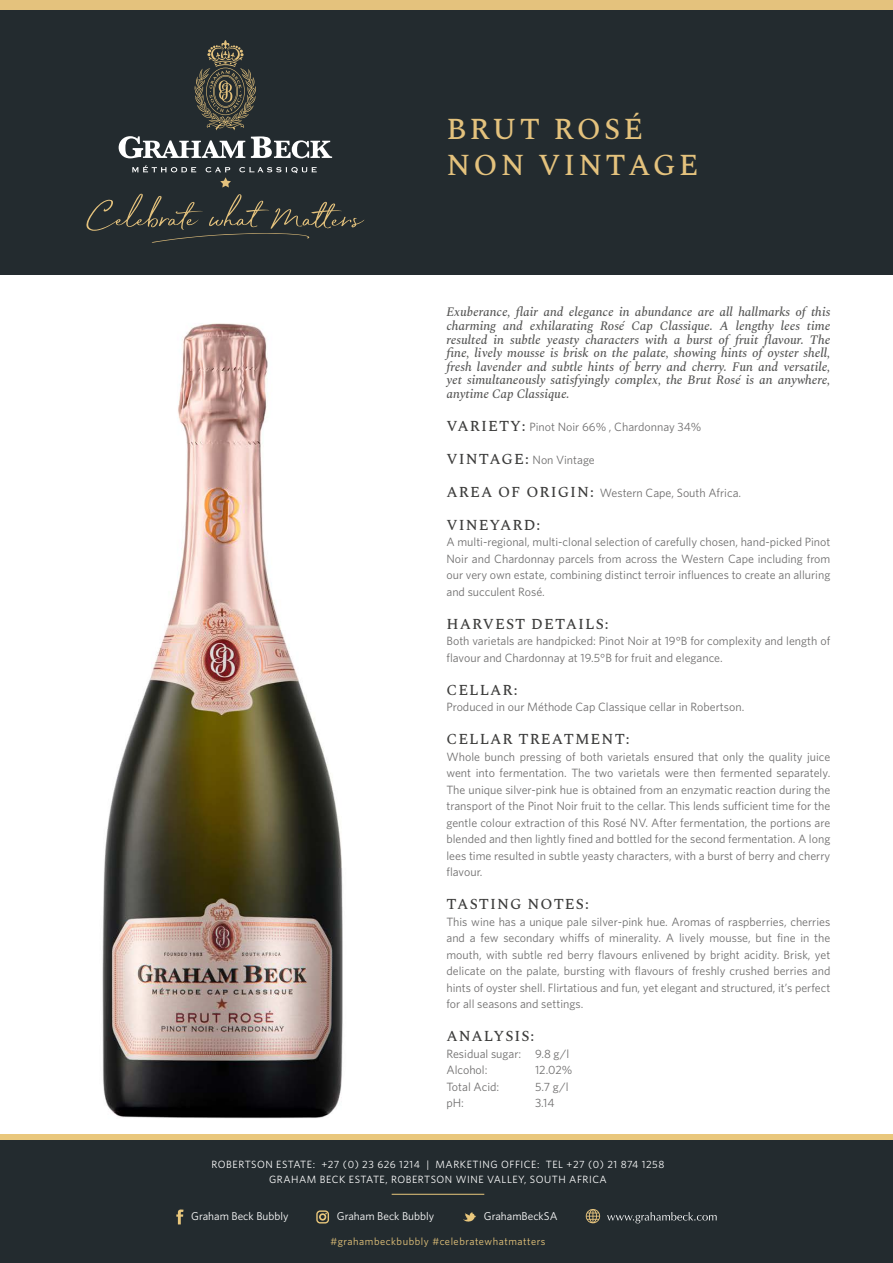
<style>
.page{position:relative;width:893px;height:1263px;background:#fff}
.page>*{position:absolute;margin:0;border:0;box-sizing:border-box;transform-origin:0 0}
.t1{font:500 30px/36px "Spectral";letter-spacing:.1em;color:#e4c27d}
.t2{font:500 15px "Spectral";letter-spacing:.07em;color:#3c3c3b}
.t3{font:italic 500 12.75px/13.5px "Spectral";color:#575756;text-align:justify}
.t4{font:12px/16.5px "Whitney";color:#706f6f;text-align:justify}
.t5{font:11.25px "Whitney";color:#fff}
.t6{font:10.5px/15px "Whitney";letter-spacing:.05em;color:#fff;text-align:center}
.t7{font:10.5px "Whitney";letter-spacing:.05em;color:#e9c77c}
.s1{font-family:"Spectral";font-weight:500;font-size:15px;color:#3c3c3b}
</style>
<div class="page">
<div style="left:0;top:9px;width:893px;height:266px;background:#232b2f"></div>
<div style="left:0;top:0;width:893px;height:10px;background:#e4c27d"></div>
<svg style="left:86px;top:194px;width:279px;height:49px"></svg>
<svg style="left:132px;top:165px;width:64px;height:7px"></svg>
<svg style="left:239px;top:167px;width:78px;height:6px"></svg>
<svg style="left:206px;top:167px;width:25px;height:21px"></svg>
<svg style="left:119px;top:136px;width:126px;height:22px"></svg>
<svg style="left:251px;top:136px;width:81px;height:22px"></svg>
<svg style="left:194px;top:40px;width:62px;height:90px"></svg>
<img style="left:102px;top:323px;width:241px;height:796px">
<div style="left:0;top:1134px;width:893px;height:17px;background:#e9c77c"></div>
<div style="left:0;top:1140px;width:893px;height:123px;background:#232b2f"></div>
<hr style="left:392px;top:1194px;width:92px;height:1px;background:#e9c77c">
<svg style="left:316px;top:1210px;width:13px;height:13px"></svg>
<svg style="left:176px;top:1209px;width:8px;height:15px"></svg>
<svg style="left:463px;top:1212px;width:13px;height:10px"></svg>
<svg style="left:607px;top:1212px;width:110px;height:11px"></svg>
<svg style="left:586px;top:1209px;width:14px;height:14px"></svg>
<h1 class="t1" style="left:446px;top:111px;width:254px">BRUT ROSÉ<br>NON VINTAGE</h1>
<p class="t3" style="left:446px;top:306px;width:385px">Exuberance, flair and elegance in abundance are all hallmarks of this charming and exhilarating Rosé Cap Classique. A lengthy lees time resulted in subtle yeasty characters with a burst of fruit flavour. The fine, lively mousse is brisk on the palate, showing hints of oyster shell, fresh lavender and subtle hints of berry and cherry. Fun and versatile, yet simultaneously satisfyingly complex, the Brut Rosé is an anywhere, anytime Cap Classique.</p>
<p class="t4" style="left:446px;top:418px;width:257px"><span class="s1">VARIETY:</span> Pinot Noir 66% , Chardonnay 34%</p>
<p class="t4" style="left:446px;top:451px;width:150px"><span class="s1">VINTAGE:</span> Non Vintage</p>
<p class="t4" style="left:446px;top:484px;width:296px"><span class="s1">AREA OF ORIGIN:</span> Western Cape, South Africa.</p>
<p class="t2" style="left:446px;top:514px;width:95px">VINEYARD:</p>
<p class="t4" style="left:446px;top:533px;width:385px">A multi-regional, multi-clonal selection of carefully chosen, hand-picked Pinot Noir and Chardonnay parcels from across the Western Cape including from our very own estate, combining distinct terroir influences to create an alluring and succulent Rosé.</p>
<p class="t2" style="left:446px;top:613px;width:164px">HARVEST DETAILS:</p>
<p class="t4" style="left:446px;top:632px;width:385px">Both varietals are handpicked: Pinot Noir at 19°B for complexity and length of flavour and Chardonnay at 19.5°B for fruit and elegance.</p>
<p class="t2" style="left:446px;top:679px;width:73px">CELLAR:</p>
<p class="t4" style="left:446px;top:698px;width:299px">Produced in our Méthode Cap Classique cellar in Robertson.</p>
<p class="t2" style="left:446px;top:728px;width:185px">CELLAR TREATMENT:</p>
<p class="t4" style="left:446px;top:748px;width:385px">Whole bunch pressing of both varietals ensured that only the quality juice went into fermentation. The two varietals were then fermented separately.<br>The unique silver-pink hue is obtained from an enzymatic reaction during the transport of the Pinot Noir fruit to the cellar. This lends sufficient time for the gentle colour extraction of this Rosé NV. After fermentation, the portions are blended and then lightly fined and bottled for the second fermentation. A long lees time resulted in subtle yeasty characters, with a burst of berry and cherry flavour.</p>
<p class="t2" style="left:446px;top:893px;width:144px">TASTING NOTES:</p>
<p class="t4" style="left:446px;top:913px;width:385px">This wine has a unique pale silver-pink hue. Aromas of raspberries, cherries and a few secondary whiffs of minerality. A lively mousse, but fine in the mouth, with subtle red berry flavours enlivened by bright acidity. Brisk, yet delicate on the palate, bursting with flavours of freshly crushed berries and hints of oyster shell. Flirtatious and fun, yet elegant and structured, it’s perfect for all seasons and settings.</p>
<p class="t2" style="left:446px;top:1025px;width:89px">ANALYSIS:</p>
<p class="t4" style="left:446px;top:1045px;width:124px">Residual sugar: 9.8 g/l<br>Alcohol:</p>
<p class="t4" style="left:535px;top:1061px;width:39px">12.02%</p>
<p class="t4" style="left:446px;top:1078px;width:54px">Total Acid:</p>
<p class="t4" style="left:535px;top:1078px;width:35px">5.7 g/l</p>
<p class="t4" style="left:446px;top:1094px;width:19px">pH:</p>
<p class="t4" style="left:535px;top:1094px;width:21px">3.14</p>
<p class="t6" style="left:212px;top:1157px;width:454px">ROBERTSON ESTATE: +27 (0) 23 626 1214 | MARKETING OFFICE: TEL +27 (0) 21 874 1258<br>GRAHAM BECK ESTATE, ROBERTSON WINE VALLEY, SOUTH AFRICA</p>
<p class="t5" style="left:191px;top:1210px;width:99px">Graham Beck Bubbly</p>
<p class="t5" style="left:337px;top:1210px;width:99px">Graham Beck Bubbly</p>
<p class="t5" style="left:484px;top:1210px;width:75px">GrahamBeckSA</p>
<p class="t7" style="left:331px;top:1235px;width:216px">#grahambeckbubbly #celebratewhatmatters</p>
</div>
